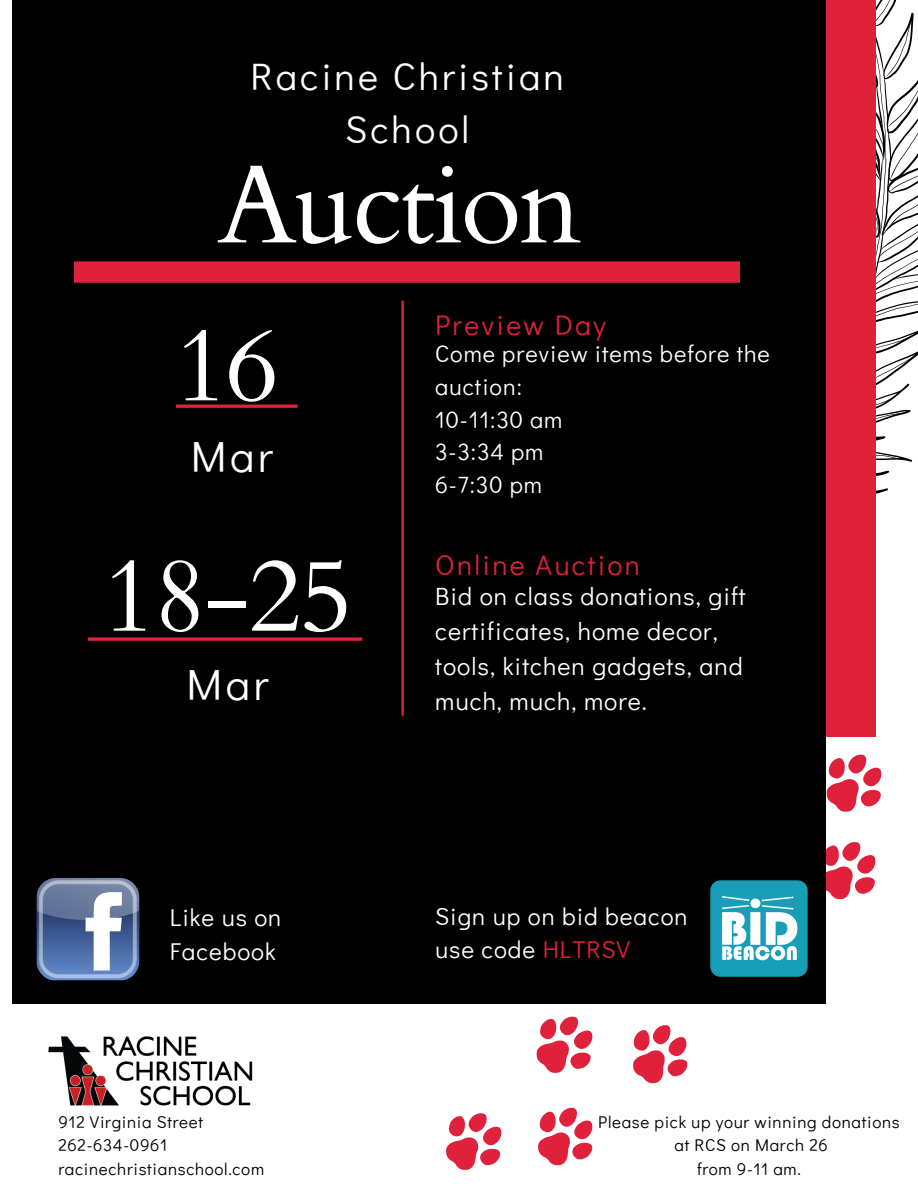
<style>
.page{position:relative;width:918px;height:1188px;background:#fff}
.page>*{position:absolute;margin:0;border:0;box-sizing:border-box;transform-origin:0 0}
.t1{font:111.3px "Cardo";letter-spacing:-.025em;color:#fff}
.t2{font:104.55px "Cardo";color:#fff}
.t3{font:43.5px "Didact Gothic";letter-spacing:.08em;color:#fff}
.t4{font:38.1px "Didact Gothic";letter-spacing:.08em;color:#fff}
.t5{font:28.35px "Didact Gothic";letter-spacing:.08em;color:#df213b}
.t6{font:24.9px/34.8px "Didact Gothic";letter-spacing:.04em;color:#fff}
.t7{font:24.3px/33.8px "Didact Gothic";letter-spacing:.04em;color:#fff}
.t8{font:23.55px/32.7px "Didact Gothic";letter-spacing:.04em;color:#fff}
.t9{font:16.95px "Didact Gothic";letter-spacing:.04em;color:#000}
.s1{color:#df213b}
</style>
<div class="page">
<svg style="left:876px;top:0;width:42px;height:494px"></svg>
<div style="left:58px;top:0;width:818px;height:736px;background:#df213b"></div>
<svg style="left:446px;top:1113px;width:56px;height:57px"></svg>
<svg style="left:538px;top:1107px;width:55px;height:59px"></svg>
<svg style="left:536px;top:1016px;width:57px;height:57px"></svg>
<svg style="left:633px;top:1025px;width:55px;height:59px"></svg>
<svg style="left:826px;top:842px;width:50px;height:58px"></svg>
<svg style="left:826px;top:754px;width:56px;height:58px"></svg>
<div style="left:12px;top:0;width:814px;height:1004px;background:#000"></div>
<div style="left:74px;top:261px;width:666px;height:22px;background:#df213b"></div>
<svg style="left:176px;top:404px;width:121px;height:4px"></svg>
<hr style="left:401px;top:301px;width:3px;height:415px;background:#df213b">
<svg style="left:88px;top:637px;width:274px;height:4px"></svg>
<img style="left:48px;top:1036px;width:205px;height:70px">
<img style="left:36px;top:877px;width:104px;height:104px">
<img style="left:710px;top:880px;width:97px;height:97px">
<p class="t4" style="left:251px;top:50px;width:315px">Racine Christian</p>
<p class="t4" style="left:345px;top:103px;width:126px">School</p>
<p class="t1" style="left:217px;top:132px;width:366px">Auction</p>
<p class="t2" style="left:174px;top:297px;width:106px">16</p>
<p class="t3" style="left:191px;top:426px;width:83px">Mar</p>
<p class="t2" style="left:102px;top:527px;width:252px">18-25</p>
<p class="t3" style="left:186px;top:655px;width:83px">Mar</p>
<p class="t5" style="left:435px;top:305px;width:172px">Preview Day</p>
<p class="t8" style="left:435px;top:337px;width:336px">Come preview items before the auction:</p>
<p class="t8" style="left:435px;top:402px;width:129px">10-11:30 am</p>
<p class="t8" style="left:435px;top:435px;width:110px">3-3:34 pm</p>
<p class="t8" style="left:435px;top:467px;width:108px">6-7:30 pm</p>
<p class="t5" style="left:435px;top:545px;width:206px">Online Auction</p>
<p class="t6" style="left:435px;top:578px;width:312px">Bid on class donations, gift certificates, home decor, tools, kitchen gadgets, and much, much, more.</p>
<p class="t7" style="left:170px;top:900px;width:113px">Like us on<br>Facebook</p>
<p class="t7" style="left:435px;top:898px;width:254px">Sign up on bid beacon</p>
<p class="t7" style="left:435px;top:932px;width:197px">use code <span class="s1">HLTRSV</span></p>
<p class="t9" style="left:58px;top:1110px;width:146px">912 Virginia Street</p>
<p class="t9" style="left:58px;top:1133px;width:110px">262-634-0961</p>
<p class="t9" style="left:58px;top:1157px;width:207px">racinechristianschool.com</p>
<p class="t9" style="left:598px;top:1110px;width:303px">Please pick up your winning donations</p>
<p class="t9" style="left:675px;top:1133px;width:155px">at RCS on March 26</p>
<p class="t9" style="left:697px;top:1157px;width:105px">from 9-11 am.</p>
</div>
